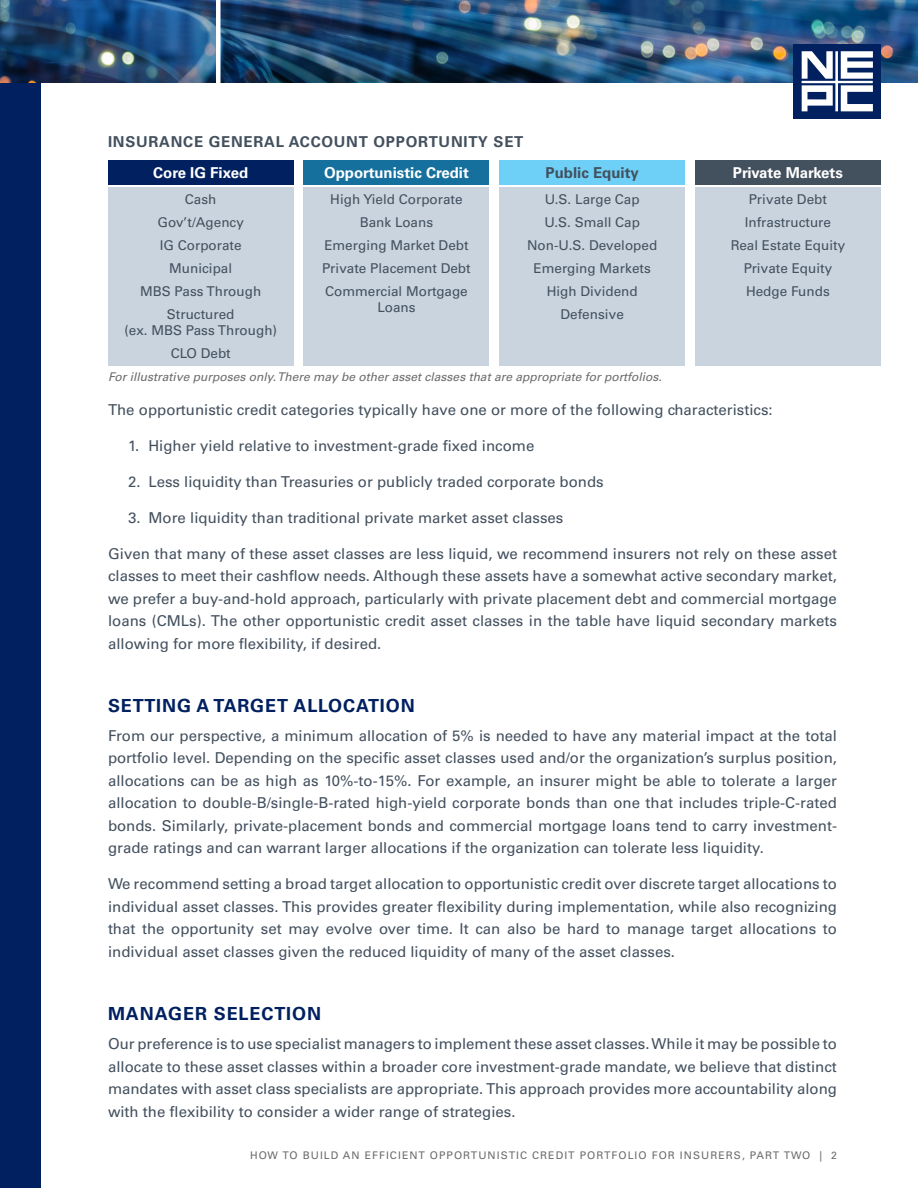
<style>
.page{position:relative;width:918px;height:1188px;background:#fff}
.page>*{position:absolute;margin:0;border:0;box-sizing:border-box;transform-origin:0 0}
.Heading{font:700 18px "Univers LT Pro 65";letter-spacing:.05em;color:#002060}
.Main_Body_Text{font:15px/22.5px "Univers LT Pro 55 Roman";color:#43505e;text-align:justify}
.t1{font:700 15px "Univers LT Pro 65";color:#fff}
.Subheading{font:700 15px "Univers LT Pro 65";letter-spacing:.05em;color:#43505e}
.Subheading-2{font:700 15px "Univers LT Pro 65";color:#43505e}
.t2{font:13.5px/16.2px "Univers LT Pro 55 Roman";color:#43505e;text-align:center}
.Disclosures{font:italic 12px "Univers LT Pro 55";color:#6b6b6b}
.Main_Body_Text-2{font:10.5px "Univers LT Pro 55 Roman";letter-spacing:.1em;color:#6b6b6b}
</style>
<div class="page">
<div style="left:0;top:0;width:40px;height:1188px;background:#002060"></div>
<img style="left:0;top:0;width:918px;height:82px">
<hr style="left:216px;top:0;width:4px;height:105px;background:#fff">
<div style="left:793px;top:44px;width:88px;height:75px;background:#002060"></div>
<svg style="left:802px;top:51px;width:71px;height:60px"></svg>
<div style="left:108px;top:160px;width:185px;height:25px;background:#002060"></div>
<div style="left:304px;top:160px;width:185px;height:25px;background:#16709e"></div>
<div style="left:499px;top:160px;width:186px;height:25px;background:#6ed0f7"></div>
<div style="left:695px;top:160px;width:186px;height:25px;background:#43505e"></div>
<div style="left:108px;top:188px;width:185px;height:178px;background:#c9d4de"></div>
<div style="left:304px;top:188px;width:185px;height:178px;background:#c9d4de"></div>
<div style="left:499px;top:188px;width:186px;height:178px;background:#c9d4de"></div>
<div style="left:695px;top:188px;width:186px;height:178px;background:#c9d4de"></div>
<p class="Subheading" style="left:108px;top:131px;width:417px">INSURANCE GENERAL ACCOUNT OPPORTUNITY SET</p>
<p class="t1" style="left:153px;top:162px;width:97px">Core IG Fixed</p>
<p class="t1" style="left:324px;top:162px;width:146px">Opportunistic Credit</p>
<p class="Subheading-2" style="left:546px;top:162px;width:95px">Public Equity</p>
<p class="t1" style="left:733px;top:162px;width:111px">Private Markets</p>
<p class="t2" style="left:185px;top:191px;width:33px">Cash</p>
<p class="t2" style="left:158px;top:213px;width:88px">Gov’t/Agency</p>
<p class="t2" style="left:160px;top:236px;width:83px">IG Corporate</p>
<p class="t2" style="left:169px;top:259px;width:65px">Municipal</p>
<p class="t2" style="left:140px;top:282px;width:123px">MBS Pass Through</p>
<p class="t2" style="left:124px;top:305px;width:154px">Structured<br>(ex. MBS Pass Through)</p>
<p class="t2" style="left:171px;top:344px;width:62px">CLO Debt</p>
<p class="t2" style="left:545px;top:191px;width:96px">U.S. Large Cap</p>
<p class="t2" style="left:544px;top:213px;width:97px">U.S. Small Cap</p>
<p class="t2" style="left:527px;top:236px;width:132px">Non-U.S. Developed</p>
<p class="t2" style="left:534px;top:259px;width:119px">Emerging Markets</p>
<p class="t2" style="left:547px;top:282px;width:93px">High Dividend</p>
<p class="t2" style="left:561px;top:305px;width:65px">Defensive</p>
<p class="t2" style="left:330px;top:191px;width:134px">High Yield Corporate</p>
<p class="t2" style="left:360px;top:213px;width:75px">Bank Loans</p>
<p class="t2" style="left:324px;top:236px;width:146px">Emerging Market Debt</p>
<p class="t2" style="left:322px;top:259px;width:150px">Private Placement Debt</p>
<p class="t2" style="left:325px;top:282px;width:144px">Commercial Mortgage<br>Loans</p>
<p class="t2" style="left:749px;top:191px;width:80px">Private Debt</p>
<p class="t2" style="left:745px;top:213px;width:88px">Infrastructure</p>
<p class="t2" style="left:731px;top:236px;width:116px">Real Estate Equity</p>
<p class="t2" style="left:744px;top:259px;width:90px">Private Equity</p>
<p class="t2" style="left:746px;top:282px;width:85px">Hedge Funds</p>
<p class="Disclosures" style="left:108px;top:368px;width:555px">For illustrative purposes only. There may be other asset classes that are appropriate for portfolios.</p>
<p class="Main_Body_Text" style="left:108px;top:397px;width:666px">The opportunistic credit categories typically have one or more of the following characteristics:</p>
<p class="Main_Body_Text" style="left:128px;top:433px;width:408px">1. Higher yield relative to investment-grade fixed income</p>
<p class="Main_Body_Text" style="left:128px;top:469px;width:477px">2. Less liquidity than Treasuries or publicly traded corporate bonds</p>
<p class="Main_Body_Text" style="left:128px;top:505px;width:437px">3. More liquidity than traditional private market asset classes</p>
<p class="Main_Body_Text" style="left:108px;top:541px;width:731px">Given that many of these asset classes are less liquid, we recommend insurers not rely on these asset classes to meet their cashflow needs. Although these assets have a somewhat active secondary market, we prefer a buy-and-hold approach, particularly with private placement debt and commercial mortgage loans (CMLs). The other opportunistic credit asset classes in the table have liquid secondary markets allowing for more flexibility, if desired.</p>
<p class="Heading" style="left:108px;top:693px;width:308px">SETTING A TARGET ALLOCATION</p>
<p class="Main_Body_Text" style="left:108px;top:724px;width:731px">From our perspective, a minimum allocation of 5% is needed to have any material impact at the total portfolio level. Depending on the specific asset classes used and/or the organization’s surplus position, allocations can be as high as 10%-to-15%. For example, an insurer might be able to tolerate a larger allocation to double-B/single-B-rated high-yield corporate bonds than one that includes triple-C-rated bonds. Similarly, private-placement bonds and commercial mortgage loans tend to carry investment&shy;grade ratings and can warrant larger allocations if the organization can tolerate less liquidity.</p>
<p class="Main_Body_Text" style="left:108px;top:872px;width:731px">We recommend setting a broad target allocation to opportunistic credit over discrete target allocations to individual asset classes. This provides greater flexibility during implementation, while also recognizing that the opportunity set may evolve over time. It can also be hard to manage target allocations to individual asset classes given the reduced liquidity of many of the asset classes.</p>
<p class="Heading" style="left:108px;top:1001px;width:215px">MANAGER SELECTION</p>
<p class="Main_Body_Text" style="left:108px;top:1032px;width:731px">Our preference is to use specialist managers to implement these asset classes. While it may be possible to allocate to these asset classes within a broader core investment-grade mandate, we believe that distinct mandates with asset class specialists are appropriate. This approach provides more accountability along with the flexibility to consider a wider range of strategies.</p>
<p class="Main_Body_Text-2" style="left:250px;top:1148px;width:588px">HOW TO BUILD AN EFFICIENT OPPORTUNISTIC CREDIT PORTFOLIO FOR INSURERS, PART TWO | 2</p>
</div>
